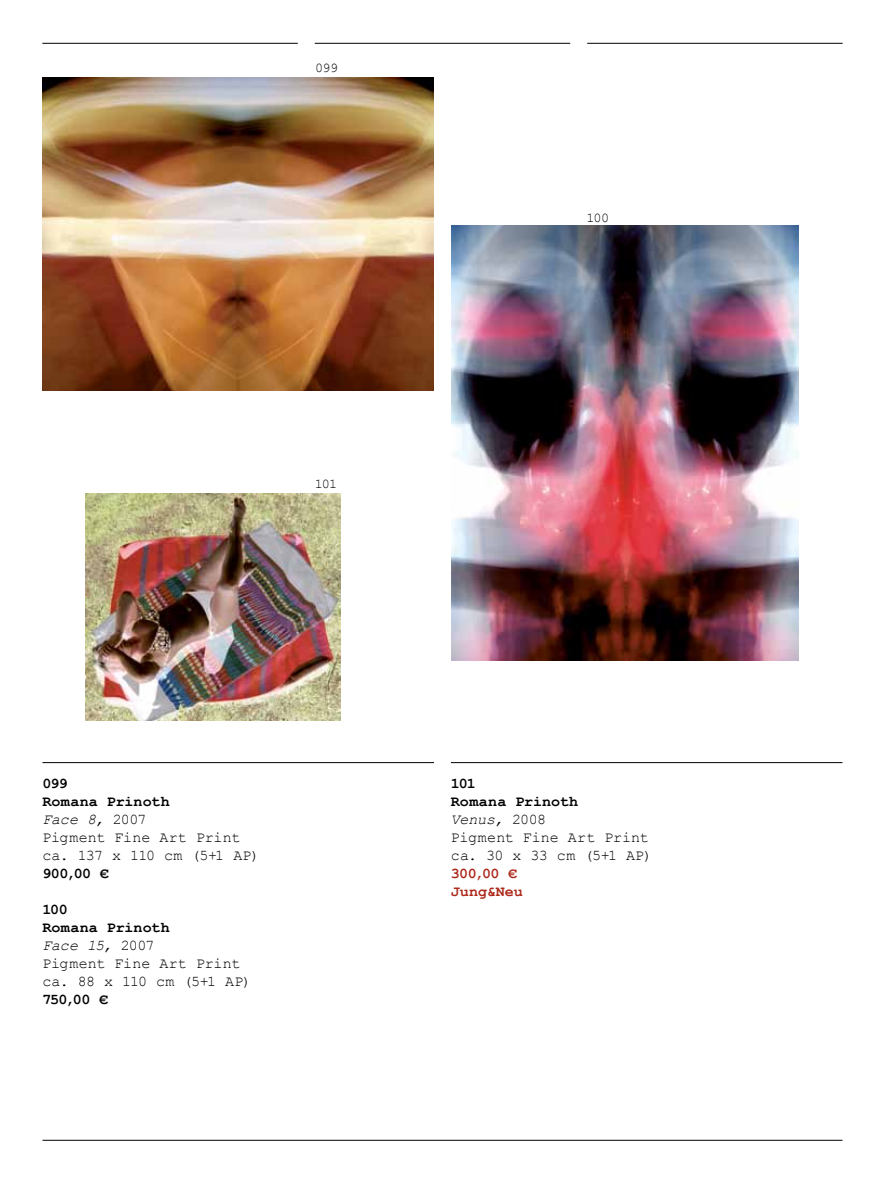
<style>
.page{position:relative;width:885px;height:1183px;background:#fff}
.page>*{position:absolute;margin:0;border:0;box-sizing:border-box;transform-origin:0 0}
.t1{font:15px/18px "Courier New";color:#000}
.t2{font:700 15px/18px "Courier New";color:#ad2719}
.t3{font:700 15px "Courier New";letter-spacing:-.035em;color:#000}
.t4{font:13.5px "Courier New";letter-spacing:-.06em;color:#000}
.s1{font-weight:700}
.s2{font-style:italic}
</style>
<div class="page">
<hr style="left:42px;top:1139px;width:800px;height:1px;background:#000">
<hr style="left:42px;top:762px;width:392px;height:1px;background:#000">
<hr style="left:451px;top:762px;width:391px;height:1px;background:#000">
<hr style="left:42px;top:43px;width:256px;height:1px;background:#000">
<hr style="left:315px;top:43px;width:255px;height:1px;background:#000">
<hr style="left:587px;top:43px;width:255px;height:1px;background:#000">
<img style="left:451px;top:226px;width:347px;height:434px">
<img style="left:43px;top:77px;width:391px;height:313px">
<img style="left:85px;top:493px;width:255px;height:227px">
<p class="t4" style="left:315px;top:59px;width:24px">099</p>
<p class="t4" style="left:315px;top:475px;width:24px">101</p>
<p class="t4" style="left:586px;top:209px;width:24px">100</p>
<p class="t1" style="left:42px;top:773px;width:218px"><span class="s1">099<br>Romana Prinoth<br></span><span class="s2">Face 8,</span> 2007<br>Pigment Fine Art Print ca. 137 x 110 cm (5+1 AP)</p>
<p class="t3" style="left:42px;top:864px;width:68px">900,00 €</p>
<p class="t1" style="left:42px;top:899px;width:210px"><span class="s1">100<br>Romana Prinoth<br></span><span class="s2">Face 15,</span> 2007<br>Pigment Fine Art Print ca. 88 x 110 cm (5+1 AP)</p>
<p class="t3" style="left:42px;top:990px;width:67px">750,00 €</p>
<p class="t1" style="left:451px;top:773px;width:203px"><span class="s1">101<br>Romana Prinoth<br></span><span class="s2">Venus,</span> 2008<br>Pigment Fine Art Print ca. 30 x 33 cm (5+1 AP)</p>
<p class="t2" style="left:451px;top:863px;width:73px">300,00 €<br>Jung&amp;Neu</p>
</div>
